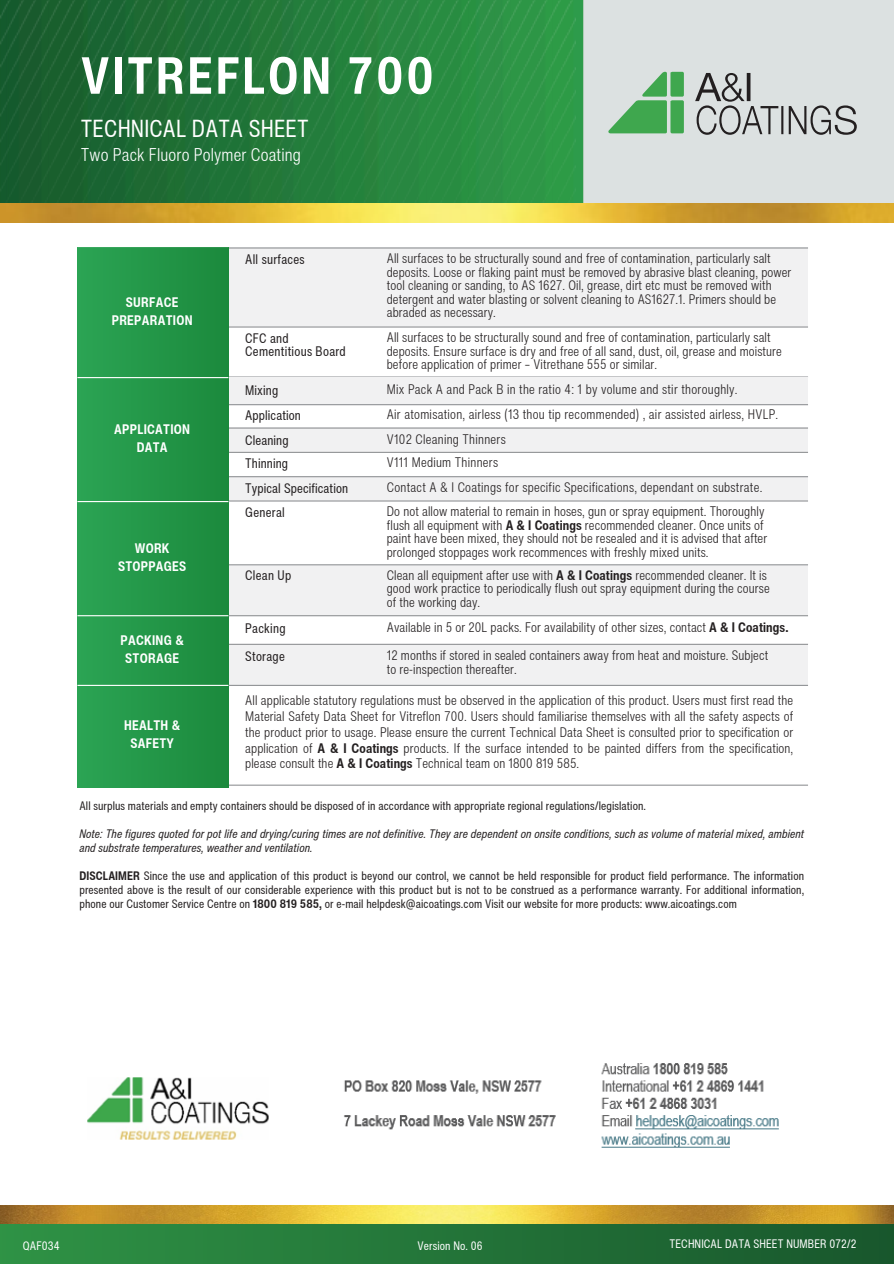
<style>
.page{position:relative;width:894px;height:1264px;background:#fff}
.page>*{position:absolute;margin:0;border:0;box-sizing:border-box;transform-origin:0 0}
.t1{font:700 condensed 51.15px "Helvetica Now Text";letter-spacing:.05em;color:#fff}
.t2{font:condensed 24px "Helvetica Now Text";letter-spacing:.01em;color:#fff}
.t3{font:300 condensed 18px "Helvetica Now Text";letter-spacing:.01em;color:#fff}
.t4{font:300 condensed 13.5px/13.5px "Helvetica Now Text";letter-spacing:.01em;color:#231f20}
.t5{font:condensed 13.5px/13.5px "Helvetica Now Text";letter-spacing:.02em;color:#231f20}
.t6{font:700 condensed 13.5px/18px "Helvetica Now Text";letter-spacing:.02em;color:#fff;text-align:center}
.t7{font:condensed 12px/14px "Helvetica Now Text";letter-spacing:.01em;color:#231f20;text-align:justify}
.t8{font:italic condensed 12px/14px "Helvetica Now Text";letter-spacing:.01em;color:#231f20}
.t9{font:condensed 12px "Helvetica Now Text";letter-spacing:.01em;color:#fff}
.s1{font-weight:700}
</style>
<div class="page">
<div style="left:0;top:0;width:893px;height:223px;background:#dce1e1"></div>
<img style="left:0;top:0;width:575px;height:203px">
<img style="left:0;top:1205px;width:893px;height:19px">
<img style="left:0;top:203px;width:893px;height:19px">
<svg style="left:608px;top:72px;width:75px;height:61px;background:#83c08e"></svg>
<svg style="left:695px;top:73px;width:161px;height:62px;background:#bcbfc0"></svg>
<div style="left:0;top:1224px;width:893px;height:39px;background:linear-gradient(to right,#2f9245,#18572c)"></div>
<div style="left:228px;top:565px;width:579px;height:50px;background:#f1f1f2"></div>
<div style="left:228px;top:644px;width:579px;height:41px;background:#f1f1f2"></div>
<hr style="left:228px;top:643px;width:579px;height:2px;background:#929497">
<hr style="left:228px;top:685px;width:579px;height:1px;background:#929497">
<hr style="left:228px;top:564px;width:579px;height:1px;background:#929497">
<hr style="left:228px;top:615px;width:579px;height:1px;background:#929497">
<hr style="left:228px;top:784px;width:579px;height:1px;background:#929497">
<div style="left:228px;top:248px;width:579px;height:79px;background:#f1f1f2"></div>
<hr style="left:228px;top:326px;width:579px;height:1px;background:#929497">
<hr style="left:228px;top:376px;width:579px;height:1px;background:#929497">
<div style="left:228px;top:378px;width:579px;height:27px;background:#f1f1f2"></div>
<div style="left:228px;top:427px;width:579px;height:25px;background:#f1f1f2"></div>
<div style="left:228px;top:476px;width:579px;height:25px;background:#f1f1f2"></div>
<hr style="left:228px;top:427px;width:579px;height:1px;background:#929497">
<hr style="left:228px;top:476px;width:579px;height:1px;background:#929497">
<hr style="left:228px;top:404px;width:579px;height:1px;background:#929497">
<hr style="left:228px;top:452px;width:579px;height:1px;background:#929497">
<hr style="left:228px;top:500px;width:579px;height:1px;background:#929497">
<hr style="left:228px;top:247px;width:579px;height:1px;background:#929497">
<div style="left:77px;top:247px;width:151px;height:541px;background:linear-gradient(to right,#2ba454,#1b893c)"></div>
<hr style="left:77px;top:377px;width:151px;height:1px;background:#fff">
<hr style="left:77px;top:615px;width:151px;height:1px;background:#fff">
<hr style="left:77px;top:501px;width:151px;height:1px;background:#fff">
<hr style="left:77px;top:685px;width:151px;height:1px;background:#fff">
<img style="left:87px;top:1063px;width:692px;height:85px">
<h4 class="t1" style="left:81px;top:37px;width:354px">VITREFLON 700</h4>
<p class="t2" style="left:81px;top:111px;width:229px">TECHNICAL DATA SHEET</p>
<h4 class="t3" style="left:81px;top:141px;width:221px">Two Pack Fluoro Polymer Coating</h4>
<h5 class="t6" style="left:112px;top:293px;width:82px">SURFACE<br>PREPARATION</h5>
<p class="t6" style="left:114px;top:419px;width:77px">APPLICATION<br>DATA</p>
<p class="t6" style="left:118px;top:539px;width:70px">WORK<br>STOPPAGES</p>
<p class="t6" style="left:120px;top:631px;width:65px">PACKING &amp;<br>STORAGE</p>
<h5 class="t5" style="left:245px;top:252px;width:61px">All surfaces</h5>
<h5 class="t5" style="left:245px;top:331px;width:102px">CFC and<br>Cementitious Board</h5>
<h5 class="t5" style="left:245px;top:383px;width:34px">Mixing</h5>
<h5 class="t5" style="left:245px;top:433px;width:45px">Cleaning</h5>
<h5 class="t5" style="left:245px;top:456px;width:44px">Thinning</h5>
<h5 class="t5" style="left:245px;top:481px;width:104px">Typical Specification</h5>
<h5 class="t5" style="left:245px;top:408px;width:57px">Application</h5>
<h5 class="t5" style="left:245px;top:504px;width:41px">General</h5>
<h5 class="t5" style="left:245px;top:568px;width:48px">Clean Up</h5>
<h5 class="t5" style="left:245px;top:621px;width:42px">Packing</h5>
<h5 class="t5" style="left:245px;top:649px;width:41px">Storage</h5>
<h5 class="t4" style="left:386px;top:251px;width:406px">All surfaces to be structurally sound and free of contamination, particularly salt deposits. Loose or flaking paint must be removed by abrasive blast cleaning, power tool cleaning or sanding, to AS 1627. Oil, grease, dirt etc must be removed with detergent and water blasting or solvent cleaning to AS1627.1. Primers should be abraded as necessary.</h5>
<h5 class="t4" style="left:386px;top:330px;width:396px">All surfaces to be structurally sound and free of contamination, particularly salt deposits. Ensure surface is dry and free of all sand, dust, oil, grease and moisture before application of primer – Vitrethane 555 or similar.</h5>
<h5 class="t4" style="left:387px;top:382px;width:352px">Mix Pack A and Pack B in the ratio 4: 1 by volume and stir thoroughly.</h5>
<h5 class="t4" style="left:387px;top:432px;width:120px">V102 Cleaning Thinners</h5>
<h5 class="t4" style="left:387px;top:455px;width:113px">V111 Medium Thinners</h5>
<h5 class="t4" style="left:387px;top:480px;width:377px">Contact A &amp; I Coatings for specific Specifications, dependant on substrate.</h5>
<h5 class="t4" style="left:387px;top:407px;width:393px">Air atomisation, airless (13 thou tip recommended) , air assisted airless, HVLP.</h5>
<h5 class="t4" style="left:386px;top:504px;width:382px">Do not allow material to remain in hoses, gun or spray equipment. Thoroughly flush all equipment with <span class="s1">A &amp; I Coatings</span> recommended cleaner. Once units of paint have been mixed, they should not be resealed and it is advised that after prolonged stoppages work recommences with freshly mixed units.</h5>
<h5 class="t4" style="left:386px;top:568px;width:384px">Clean all equipment after use with <span class="s1">A &amp; I Coatings</span> recommended cleaner. It is good work practice to periodically flush out spray equipment during the course of the working day.</h5>
<h4 class="t4" style="left:386px;top:620px;width:403px">Available in 5 or 20L packs. For availability of other sizes, contact <span class="s1">A &amp; I Coatings.</span></h4>
<h5 class="t4" style="left:386px;top:648px;width:383px">12 months if stored in sealed containers away from heat and moisture. Subject to re-inspection thereafter.</h5>
<p class="t6" style="left:124px;top:715px;width:58px">HEALTH &amp;<br>SAFETY</p>
<h5 class="t4" style="left:245px;top:692px;width:549px;line-height:15.8px;text-align:justify">All applicable statutory regulations must be observed in the application of this product. Users must first read the Material Safety Data Sheet for Vitreflon 700. Users should familiarise themselves with all the safety aspects of the product prior to usage. Please ensure the current Technical Data Sheet is consulted prior to specification or application of <span class="s1">A &amp; I Coatings</span> products. If the surface intended to be painted differs from the specification, please consult the <span class="s1">A &amp; I Coatings</span> Technical team on 1800 819 585.</h5>
<p class="t7" style="left:79px;top:799px;width:568px">All surplus materials and empty containers should be disposed of in accordance with appropriate regional regulations/legislation.</p>
<p class="t8" style="left:79px;top:827px;width:726px">Note: The figures quoted for pot life and drying/curing times are not definitive. They are dependent on onsite conditions, such as volume of material mixed, ambient and substrate temperatures, weather and ventilation.</p>
<p class="t7" style="left:79px;top:869px;width:726px"><span class="s1">DISCLAIMER</span> Since the use and application of this product is beyond our control, we cannot be held responsible for product field performance. The information presented above is the result of our considerable experience with this product but is not to be construed as a performance warranty. For additional information, phone our Customer Service Centre on <span class="s1">1800 819 585,</span> or e-mail helpdesk@aicoatings.com Visit our website for more products: www.aicoatings.com</p>
<h4 class="t9" style="left:23px;top:1236px;width:38px">QAF034</h4>
<h4 class="t9" style="left:417px;top:1236px;width:67px">Version No. 06</h4>
<h3 class="t9" style="left:669px;top:1234px;width:188px">TECHNICAL DATA SHEET NUMBER 072/2</h3>
</div>
